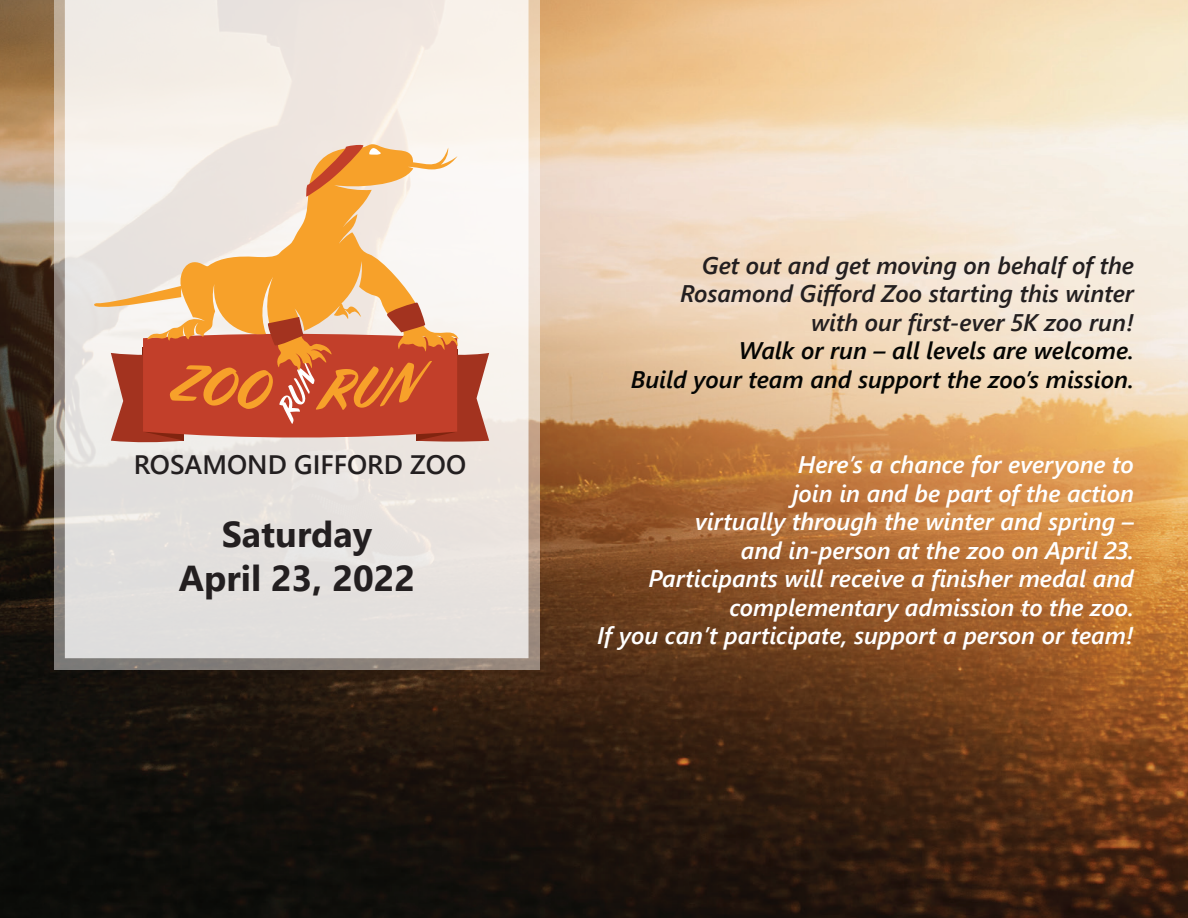
<style>
.page{position:relative;width:1188px;height:918px;background:#fff}
.page>*{position:absolute;margin:0;border:0;box-sizing:border-box;transform-origin:0 0}
.t1{font:700 36px/43.2px "Segoe UI";color:#231f20;text-align:center}
.t2{font:600 26.7px "Segoe UI";color:#231f20}
.t3{font:italic 600 24px/28.5px "Segoe UI";color:#fff;text-align:right}
.t4{font:italic 600 24px/28.5px "Segoe UI";color:#231f20;text-align:right}
.t5{font:italic 600 24px/28.5px "Segoe UI";color:#040503;text-align:right}
</style>
<div class="page">
<img style="left:0;top:0;width:1188px;height:918px">
<svg style="left:54px;top:0;width:486px;height:670px;background:#b2a396"></svg>
<svg style="left:65px;top:0;width:464px;height:658px;background:#ece7e2"></svg>
<svg style="left:93px;top:141px;width:367px;height:233px"></svg>
<svg style="left:111px;top:302px;width:378px;height:141px;background:#d27553"></svg>
<svg style="left:306px;top:144px;width:75px;height:53px;background:#eba057"></svg>
<p class="t2" style="left:134px;top:440px;width:334px">ROSAMOND GIFFORD ZOO</p>
<h1 class="t1" style="left:179px;top:510px;width:238px">Saturday<br>April 23, 2022</h1>
<p class="t4" style="left:680px;top:247px;width:455px">Get out and get moving on behalf of the<br>Rosamond Gifford Zoo starting this winter with our first-ever 5K zoo run!</p>
<p class="t5" style="left:631px;top:333px;width:505px">Walk or run – all levels are welcome.<br>Build your team and support the zoo’s mission.</p>
<p class="t3" style="left:597px;top:447px;width:538px">Here’s a chance for everyone to<br>join in and be part of the action<br>virtually through the winter and spring –<br>and in-person at the zoo on April 23.<br>Participants will receive a finisher medal and complementary admission to the zoo.<br>If you can’t participate, support a person or team!</p>
</div>
